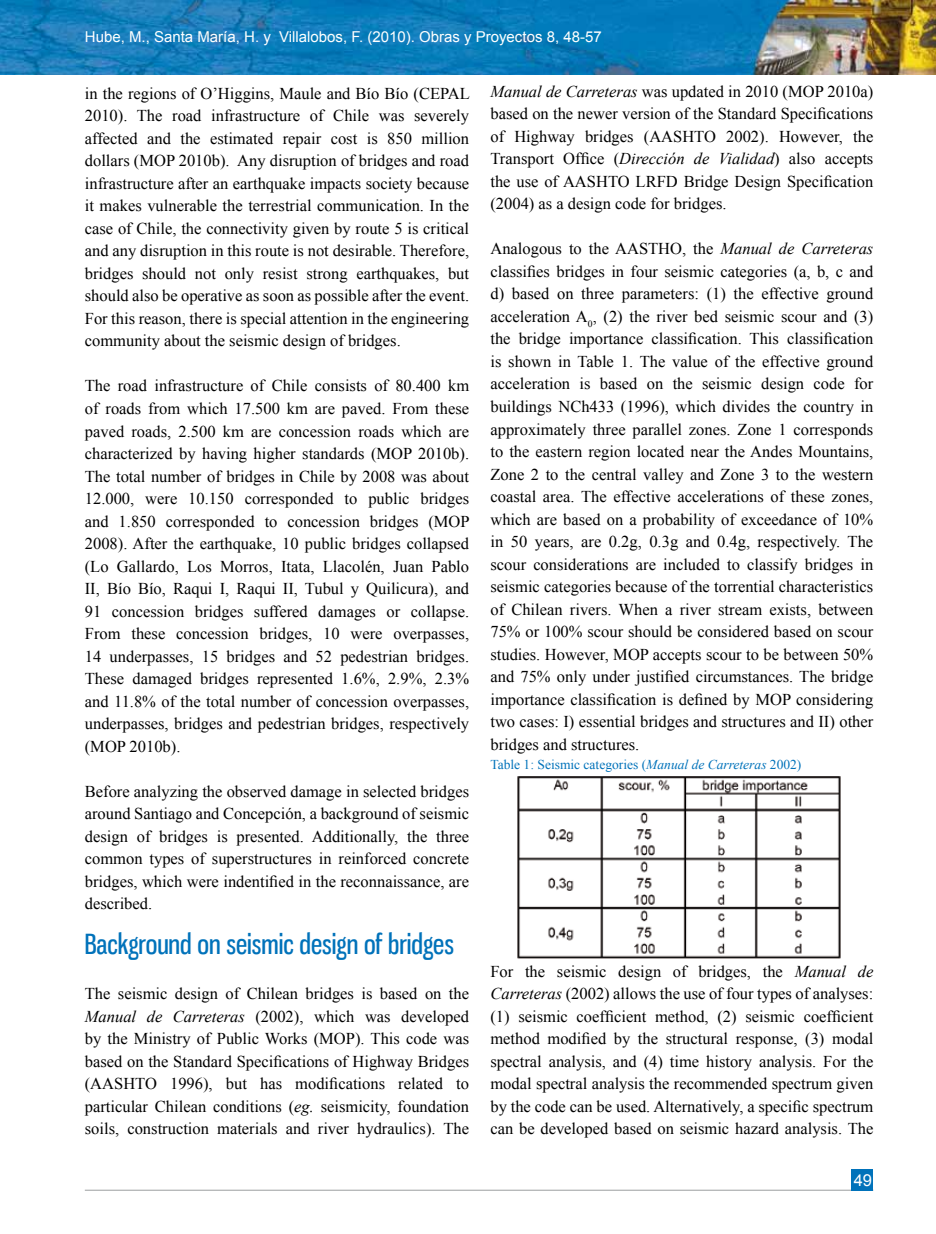
<style>
.page{position:relative;width:936px;height:1234px;background:#fff}
.page>*{position:absolute;margin:0;border:0;box-sizing:border-box;transform-origin:0 0}
.t1{font:27px "Gnuolane Free";color:#0072ba}
.t2{font:16.5px/22.5px "Times New Roman";color:#000;text-align:justify}
.t3{font:16.5px "Arial";color:#fff}
.t4{font:15px "Arial";color:#fff}
.t5{font:13.5px "Times New Roman";color:#0072ba}
.s1{font-style:italic}
</style>
<div class="page">
<hr style="left:85px;top:1189px;width:788px;height:1px;background:#9c9e9f">
<img style="left:0;top:0;width:935px;height:75px">
<img style="left:517px;top:776px;width:324px;height:181px">
<div style="left:851px;top:1168px;width:21px;height:21px;background:#0072ba"></div>
<p class="t4" style="left:85px;top:27px;width:518px">Hube, M., Santa María, H. y Villalobos, F. (2010). Obras y Proyectos 8, 48-57</p>
<p class="t2" style="left:490px;top:80px;width:384px"><span class="s1">Manual de Carreteras</span> was updated in 2010 (MOP 2010a) based on the newer version of the Standard Specifications of Highway bridges (AASHTO 2002). However, the Transport Office (<span class="s1">Dirección de Vialidad</span>) also accepts the use of AASHTO LRFD Bridge Design Specification (2004) as a design code for bridges.</p>
<p class="t2" style="left:490px;top:237px;width:384px">Analogous to the AASTHO, the <span class="s1">Manual de Carreteras </span>classifies bridges in four seismic categories (a, b, c and d) based on three parameters: (1) the effective ground acceleration A<sub>0</sub>, (2) the river bed seismic scour and (3) the bridge importance classification. This classification is shown in Table 1. The value of the effective ground acceleration is based on the seismic design code for buildings NCh433 (1996), which divides the country in approximately three parallel zones. Zone 1 corresponds to the eastern region located near the Andes Mountains, Zone 2 to the central valley and Zone 3 to the western coastal area. The effective accelerations of these zones, which are based on a probability of exceedance of 10% in 50 years, are 0.2g, 0.3g and 0.4g, respectively. The scour considerations are included to classify bridges in seismic categories because of the torrential characteristics of Chilean rivers. When a river stream exists, between 75% or 100% scour should be considered based on scour studies. However, MOP accepts scour to be between 50% and 75% only under justified circumstances. The bridge importance classification is defined by MOP considering two cases: I) essential bridges and structures and II) other bridges and structures.</p>
<p class="t5" style="left:490px;top:755px;width:312px">Table 1: Seismic categories (<span class="s1">Manual de Carreteras</span> 2002)</p>
<p class="t2" style="left:85px;top:82px;width:386px">in the regions of O’Higgins, Maule and Bío Bío (CEPAL 2010). The road infrastructure of Chile was severely affected and the estimated repair cost is 850 million dollars (MOP 2010b). Any disruption of bridges and road infrastructure after an earthquake impacts society because it makes vulnerable the terrestrial communication. In the case of Chile, the connectivity given by route 5 is critical and any disruption in this route is not desirable. Therefore, bridges should not only resist strong earthquakes, but should also be operative as soon as possible after the event.<br>For this reason, there is special attention in the engineering community about the seismic design of bridges.</p>
<p class="t2" style="left:85px;top:374px;width:386px">The road infrastructure of Chile consists of 80.400 km of roads from which 17.500 km are paved. From these paved roads, 2.500 km are concession roads which are characterized by having higher standards (MOP 2010b).<br>The total number of bridges in Chile by 2008 was about 12.000, were 10.150 corresponded to public bridges and 1.850 corresponded to concession bridges (MOP 2008). After the earthquake, 10 public bridges collapsed (Lo Gallardo, Los Morros, Itata, Llacolén, Juan Pablo II, Bío Bío, Raqui I, Raqui II, Tubul y Quilicura), and 91 concession bridges suffered damages or collapse.<br>From these concession bridges, 10 were overpasses, 14 underpasses, 15 bridges and 52 pedestrian bridges.<br>These damaged bridges represented 1.6%, 2.9%, 2.3% and 11.8% of the total number of concession overpasses, underpasses, bridges and pedestrian bridges, respectively (MOP 2010b).</p>
<p class="t2" style="left:85px;top:779px;width:386px">Before analyzing the observed damage in selected bridges around Santiago and Concepción, a background of seismic design of bridges is presented. Additionally, the three common types of superstructures in reinforced concrete bridges, which were indentified in the reconnaissance, are described.</p>
<h1 class="t1" style="left:85px;top:927px;width:371px">Background on seismic design of bridges</h1>
<p class="t2" style="left:85px;top:982px;width:386px">The seismic design of Chilean bridges is based on the <span class="s1">Manual de Carreteras</span> (2002), which was developed by the Ministry of Public Works (MOP). This code was based on the Standard Specifications of Highway Bridges (AASHTO 1996), but has modifications related to particular Chilean conditions (<span class="s1">eg.</span> seismicity, foundation soils, construction materials and river hydraulics). The</p>
<p class="t2" style="left:490px;top:959px;width:384px">For the seismic design of bridges, the <span class="s1">Manual de Carreteras</span> (2002) allows the use of four types of analyses: (1) seismic coefficient method, (2) seismic coefficient method modified by the structural response, (3) modal spectral analysis, and (4) time history analysis. For the modal spectral analysis the recommended spectrum given by the code can be used. Alternatively, a specific spectrum can be developed based on seismic hazard analysis. The</p>
<p class="t3" style="left:853px;top:1168px;width:20px">49</p>
</div>
